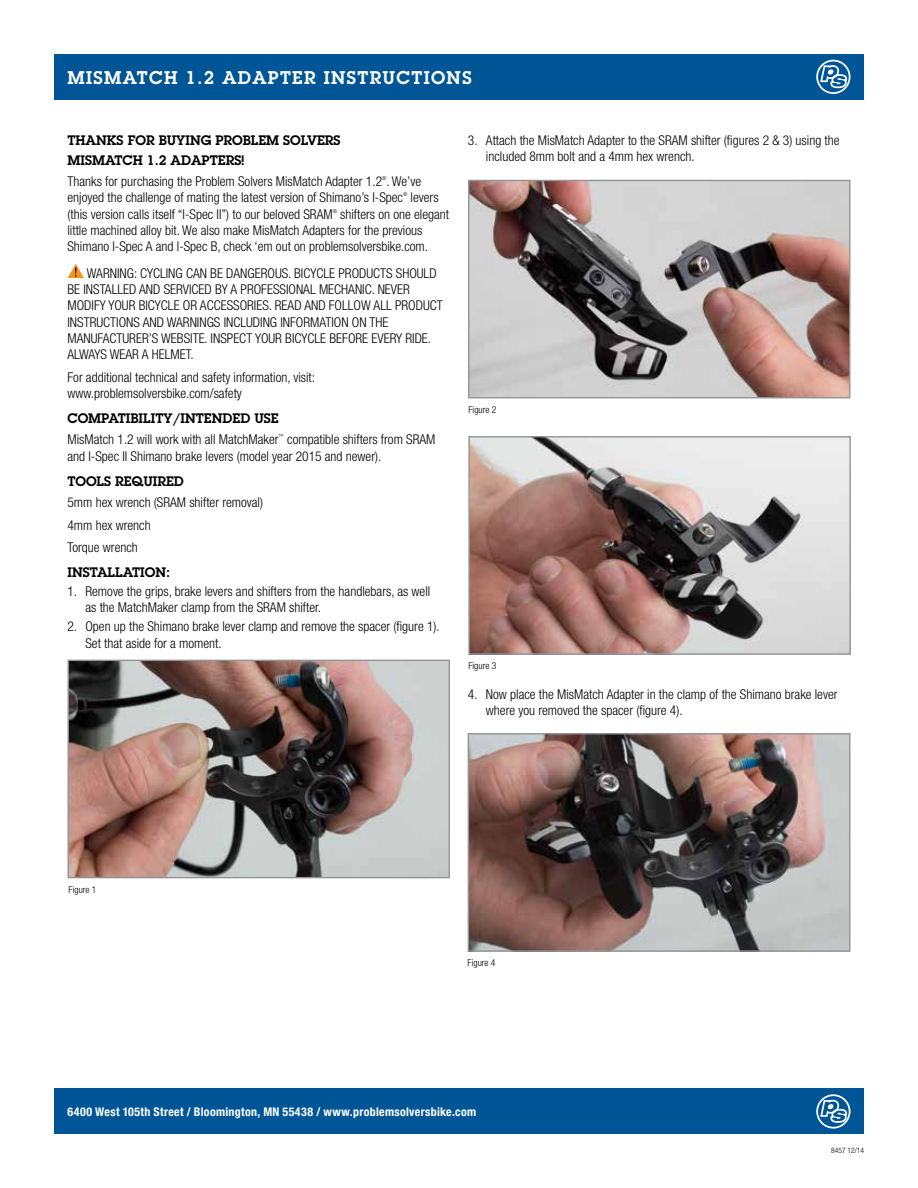
<style>
.page{position:relative;width:918px;height:1188px;background:#fff}
.page>*{position:absolute;margin:0;border:0;box-sizing:border-box;transform-origin:0 0}
.t1{font:600 18px "Lubalin Graph";letter-spacing:.075em;color:#fff}
.t2{font:300 condensed 13.5px/16.2px "Helvetica Neue";color:#000}
.t3{font:600 13.5px/19.5px "Lubalin Graph";color:#000}
.t4{font:700 condensed 12px "Helvetica Neue";letter-spacing:.025em;color:#fff}
.t5{font:300 condensed 9.6px "Helvetica Neue";color:#000}
.t6{font:300 condensed 7.5px "Helvetica Neue";color:#000}
.t7{font:300 condensed 5.4px "Helvetica Neue";color:#000}
</style>
<div class="page">
<div style="left:54px;top:54px;width:810px;height:46px;background:#005596"></div>
<svg style="left:816px;top:60px;width:34px;height:34px"></svg>
<div style="left:54px;top:1089px;width:810px;height:45px;background:#005596"></div>
<svg style="left:816px;top:1094px;width:34px;height:35px"></svg>
<svg style="left:67px;top:264px;width:17px;height:14px"></svg>
<img style="left:70px;top:662px;width:378px;height:214px">
<div style="left:68px;top:660px;width:382px;height:218px;border:1px solid #939598"></div>
<img style="left:470px;top:182px;width:378px;height:214px">
<div style="left:468px;top:180px;width:382px;height:218px;border:1px solid #939598"></div>
<img style="left:470px;top:438px;width:379px;height:215px">
<div style="left:468px;top:436px;width:383px;height:219px;border:1px solid #939598"></div>
<img style="left:470px;top:735px;width:378px;height:215px">
<div style="left:468px;top:733px;width:382px;height:219px;border:1px solid #939598"></div>
<h1 class="t1" style="left:68px;top:66px;width:406px">MISMATCH 1.2 ADAPTER INSTRUCTIONS</h1>
<p class="t3" style="left:68px;top:130px;width:275px">THANKS FOR BUYING PROBLEM SOLVERS<br>MISMATCH 1.2 ADAPTERS!</p>
<p class="t2" style="left:68px;top:173px;width:355px">Thanks for purchasing the Problem Solvers MisMatch Adapter 1.2 . We’ve</p>
<p class="t7" style="left:382px;top:175px;width:6px">®</p>
<p class="t2" style="left:68px;top:189px;width:337px">enjoyed the challenge of mating the latest version of Shimano’s I-Spec</p>
<p class="t7" style="left:403px;top:191px;width:6px">®</p>
<p class="t2" style="left:411px;top:189px;width:29px">levers</p>
<p class="t2" style="left:68px;top:206px;width:267px">(this version calls itself “I-Spec II”) to our beloved SRAM</p>
<p class="t7" style="left:333px;top:208px;width:6px">®</p>
<p class="t2" style="left:67px;top:206px;width:383px;text-indent:273px">shifters on one elegant little machined alloy bit. We also make MisMatch Adapters for the previous<br>Shimano I-Spec A and I-Spec B, check ‘em out on problemsolversbike.com.</p>
<p class="t2" style="left:68px;top:265px;width:377px;text-indent:19px">WARNING: CYCLING CAN BE DANGEROUS. BICYCLE PRODUCTS SHOULD BE INSTALLED AND SERVICED BY A PROFESSIONAL MECHANIC. NEVER MODIFY YOUR BICYCLE OR ACCESSORIES. READ AND FOLLOW ALL PRODUCT INSTRUCTIONS AND WARNINGS INCLUDING INFORMATION ON THE MANUFACTURER’S WEBSITE. INSPECT YOUR BICYCLE BEFORE EVERY RIDE.<br>ALWAYS WEAR A HELMET.</p>
<p class="t2" style="left:68px;top:369px;width:249px">For additional technical and safety information, visit: www.problemsolversbike.com/safety</p>
<p class="t3" style="left:68px;top:408px;width:213px">COMPATIBILITY/INTENDED USE</p>
<p class="t2" style="left:68px;top:431px;width:213px">MisMatch 1.2 will work with all MatchMaker</p>
<p class="t7" style="left:279px;top:433px;width:7px">™</p>
<p class="t2" style="left:67px;top:431px;width:369px;text-indent:220px">compatible shifters from SRAM and I-Spec II Shimano brake levers (model year 2015 and newer).</p>
<p class="t3" style="left:67px;top:471px;width:118px">TOOLS REQUIRED</p>
<p class="t2" style="left:67px;top:491px;width:197px;line-height:22.6px">5mm hex wrench (SRAM shifter removal)<br>4mm hex wrench<br>Torque wrench</p>
<p class="t3" style="left:67px;top:563px;width:104px">INSTALLATION:</p>
<p class="t2" style="left:85px;top:583px;width:346px;text-indent:-18px">1. Remove the grips, brake levers and shifters from the handlebars, as well as the MatchMaker clamp from the SRAM shifter.</p>
<p class="t2" style="left:85px;top:618px;width:356px;text-indent:-18px">2. Open up the Shimano brake lever clamp and remove the spacer (figure 1).<br>Set that aside for a moment.</p>
<p class="t2" style="left:486px;top:132px;width:355px;text-indent:-18px">3. Attach the MisMatch Adapter to the SRAM shifter (figures 2 &amp; 3) using the included 8mm bolt and a 4mm hex wrench.</p>
<p class="t5" style="left:469px;top:404px;width:29px">Figure 2</p>
<p class="t5" style="left:468px;top:660px;width:29px">Figure 3</p>
<p class="t2" style="left:486px;top:686px;width:353px;text-indent:-18px">4. Now place the MisMatch Adapter in the clamp of the Shimano brake lever where you removed the spacer (figure 4).</p>
<p class="t5" style="left:69px;top:884px;width:29px">Figure 1</p>
<p class="t5" style="left:468px;top:957px;width:29px">Figure 4</p>
<p class="t4" style="left:68px;top:1105px;width:410px">6400 West 105th Street / Bloomington, MN 55438 / www.problemsolversbike.com</p>
<p class="t6" style="left:831px;top:1146px;width:34px">8457 12/14</p>
</div>
